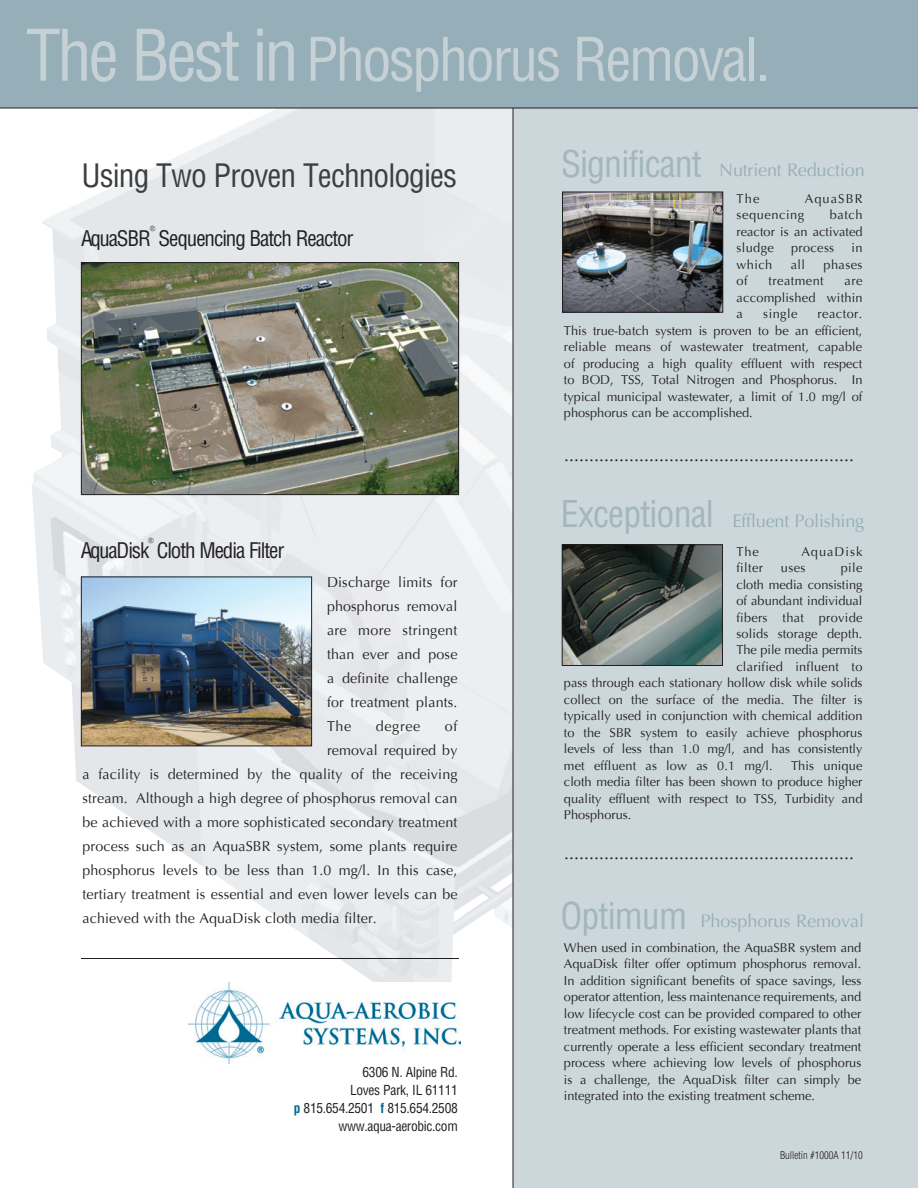
<style>
.page{position:relative;width:918px;height:1188px;background:#fff}
.page>*{position:absolute;margin:0;border:0;box-sizing:border-box;transform-origin:0 0}
.t1{font:condensed 58.5px "Helvetica";letter-spacing:-.045em;color:#c6d1d6}
.t2{font:condensed 36px "Helvetica";letter-spacing:-.025em;color:#a2b6bd}
.t3{font:condensed 31.5px "Helvetica";letter-spacing:-.03em;color:#3e3e3f}
.t4{font:condensed 21px "Helvetica";letter-spacing:-.05em;color:#231f20}
.t5{font:18px "Optima";color:#231f20}
.t6{font:18px "Optima";letter-spacing:-.01em;color:#96aeb7}
.t7{font:14.25px/24px "Optima";letter-spacing:.01em;color:#231f20;text-align:justify}
.t8{font:condensed 13.5px/18px "Helvetica";letter-spacing:-.025em;color:#231f20;text-align:right}
.t9{font:12.75px/16.5px "Optima";color:#231f20;text-align:justify}
.t10{font:12.75px "Optima";letter-spacing:.02em;color:#231f20}
.t11{font:12.75px "Optima";letter-spacing:.025em;color:#231f20}
.t12{font:12.75px "Optima";letter-spacing:.045em;color:#231f20}
.t13{font:12.75px "Optima";letter-spacing:.035em;color:#231f20}
.t14{font:12.75px "Optima";letter-spacing:.08em;color:#231f20}
.t15{font:12.75px "Optima";letter-spacing:.09em;color:#231f20}
.t16{font:12.75px "Optima";letter-spacing:.03em;color:#231f20}
.t17{font:300 condensed 10.5px "Helvetica";color:#231f20}
.t18{font:7.5px "Optima";color:#231f20}
.s1{font-size:69.3px}
.s2{font-weight:700;color:#006893}
</style>
<div class="page">
<img style="left:32px;top:109px;width:481px;height:924px">
<div style="left:513px;top:106px;width:405px;height:1082px;background:#ccd7dc"></div>
<div style="left:0;top:0;width:918px;height:108px;background:#96aeb7"></div>
<img style="left:564px;top:194px;width:157px;height:117px">
<div style="left:562px;top:192px;width:161px;height:121px;border:1px solid #231f20"></div>
<img style="left:564px;top:546px;width:157px;height:118px">
<div style="left:562px;top:544px;width:161px;height:122px;border:1px solid #231f20"></div>
<hr style="left:0;top:108px;width:918px;height:1px;background:#231f20">
<img style="left:83px;top:264px;width:374px;height:229px">
<div style="left:81px;top:262px;width:378px;height:233px;border:1px solid #231f20"></div>
<img style="left:83px;top:579px;width:227px;height:165px">
<div style="left:81px;top:577px;width:231px;height:169px;border:1px solid #231f20"></div>
<hr style="left:513px;top:108px;width:1px;height:1080px;background:#231f20">
<hr style="left:81px;top:958px;width:378px;height:1px;background:#231f20">
<img style="left:189px;top:983px;width:271px;height:81px">
<h1 class="t1" style="left:26px;top:23px;width:746px"><span class="s1">The Best in</span> Phosphorus Removal.</h1>
<h3 class="t3" style="left:82px;top:155px;width:377px">Using Two Proven Technologies</h3>
<p class="t18" style="left:150px;top:224px;width:7px">®</p>
<h3 class="t4" style="left:81px;top:225px;width:274px">AquaSBR Sequencing Batch Reactor</h3>
<p class="t18" style="left:148px;top:536px;width:7px">®</p>
<h3 class="t4" style="left:81px;top:537px;width:205px">AquaDisk Cloth Media Filter</h3>
<p class="t7" style="left:327px;top:570px;width:132px">Discharge limits for phosphorus removal are more stringent than ever and pose a definite challenge for treatment plants.<br>The</p>
<p class="t7" style="left:376px;top:714px;width:46px">degree</p>
<p class="t7" style="left:445px;top:714px;width:14px">of</p>
<p class="t7" style="left:327px;top:738px;width:132px">removal required by</p>
<p class="t7" style="left:82px;top:762px;width:377px">a facility is determined by the quality of the receiving</p>
<p class="t7" style="left:82px;top:786px;width:376px">stream. Although a high degree of phosphorus removal can</p>
<p class="t7" style="left:82px;top:810px;width:376px">be achieved with a more sophisticated secondary treatment</p>
<p class="t7" style="left:82px;top:834px;width:376px">process such as an AquaSBR system, some plants require</p>
<p class="t7" style="left:82px;top:858px;width:376px">phosphorus levels to be less than 1.0 mg/l. In this case,</p>
<p class="t7" style="left:82px;top:882px;width:377px">tertiary treatment is essential and even lower levels can be</p>
<p class="t7" style="left:82px;top:906px;width:296px">achieved with the AquaDisk cloth media filter.</p>
<p class="t8" style="left:294px;top:1063px;width:166px">6306 N. Alpine Rd.<br>Loves Park, IL 61111<br><span class="s2">p</span> 815.654.2501 <span class="s2">f</span> 815.654.2508 www.aqua-aerobic.com</p>
<h2 class="t2" style="left:561px;top:142px;width:142px">Significant</h2>
<h3 class="t6" style="left:719px;top:158px;width:147px">Nutrient Reduction</h3>
<p class="t9" style="left:737px;top:190px;width:24px">The</p>
<p class="t15" style="left:805px;top:190px;width:59px">AquaSBR</p>
<p class="t12" style="left:737px;top:207px;width:69px">sequencing</p>
<p class="t9" style="left:737px;top:207px;width:127px;text-indent:93px">batch reactor is an activated sludge</p>
<p class="t16" style="left:791px;top:240px;width:45px">process</p>
<p class="t9" style="left:851px;top:240px;width:12px">in</p>
<p class="t9" style="left:737px;top:256px;width:37px">which</p>
<p class="t9" style="left:791px;top:256px;width:16px">all</p>
<p class="t9" style="left:824px;top:256px;width:40px">phases</p>
<p class="t9" style="left:737px;top:273px;width:13px">of</p>
<p class="t13" style="left:768px;top:273px;width:57px">treatment</p>
<p class="t9" style="left:737px;top:273px;width:127px;text-indent:108px">are accomplished within a</p>
<p class="t9" style="left:763px;top:306px;width:36px">single</p>
<p class="t9" style="left:564px;top:306px;width:300px;text-indent:254px">reactor.<br>This true-batch system is proven to be an efficient, reliable means of wastewater treatment, capable of producing a high quality effluent with respect to BOD, TSS, Total Nitrogen and Phosphorus. In typical municipal wastewater, a limit of 1.0 mg/l of phosphorus can be accomplished.</p>
<h3 class="t5" style="left:564px;top:443px;width:292px">..........................................................</h3>
<h2 class="t2" style="left:561px;top:492px;width:154px">Exceptional</h2>
<h3 class="t6" style="left:733px;top:510px;width:133px">Effluent Polishing</h3>
<p class="t9" style="left:736px;top:543px;width:24px">The</p>
<p class="t14" style="left:801px;top:543px;width:63px">AquaDisk</p>
<p class="t9" style="left:736px;top:560px;width:28px">filter</p>
<p class="t9" style="left:781px;top:560px;width:26px">uses</p>
<p class="t9" style="left:841px;top:560px;width:23px">pile</p>
<p class="t9" style="left:736px;top:576px;width:128px">cloth media consisting</p>
<p class="t9" style="left:736px;top:593px;width:128px">of abundant individual</p>
<p class="t11" style="left:736px;top:609px;width:128px">fibers that provide</p>
<p class="t9" style="left:736px;top:626px;width:128px">solids storage depth.</p>
<p class="t9" style="left:736px;top:642px;width:128px">The pile media permits</p>
<p class="t10" style="left:736px;top:659px;width:128px">clarified influent to</p>
<p class="t9" style="left:564px;top:675px;width:300px">pass through each stationary hollow disk while solids</p>
<p class="t9" style="left:564px;top:692px;width:300px">collect on the surface of the media. The filter is</p>
<p class="t9" style="left:564px;top:708px;width:300px">typically used in conjunction with chemical addition</p>
<p class="t9" style="left:564px;top:725px;width:300px">to the SBR system to easily achieve phosphorus</p>
<p class="t9" style="left:564px;top:741px;width:300px">levels of less than 1.0 mg/l, and has consistently</p>
<p class="t9" style="left:564px;top:758px;width:210px">met effluent as low as 0.1 mg/l.</p>
<p class="t9" style="left:564px;top:758px;width:300px;text-indent:227px">This unique cloth media filter has been shown to produce higher quality effluent with respect to TSS, Turbidity and Phosphorus.</p>
<h3 class="t5" style="left:564px;top:841px;width:292px">..........................................................</h3>
<h2 class="t2" style="left:560px;top:893px;width:128px">Optimum</h2>
<h3 class="t6" style="left:700px;top:910px;width:165px">Phosphorus Removal</h3>
<p class="t9" style="left:564px;top:939px;width:299px">When used in combination, the AquaSBR system and AquaDisk filter offer optimum phosphorus removal.<br>In addition significant benefits of space savings, less operator attention, less maintenance requirements, and low lifecycle cost can be provided compared to other treatment methods. For existing wastewater plants that currently operate a less efficient secondary treatment process where achieving low levels of phosphorus is a challenge, the AquaDisk filter can simply be integrated into the existing treatment scheme.</p>
<p class="t17" style="left:780px;top:1149px;width:84px">Bulletin #1000A 11/10</p>
</div>
